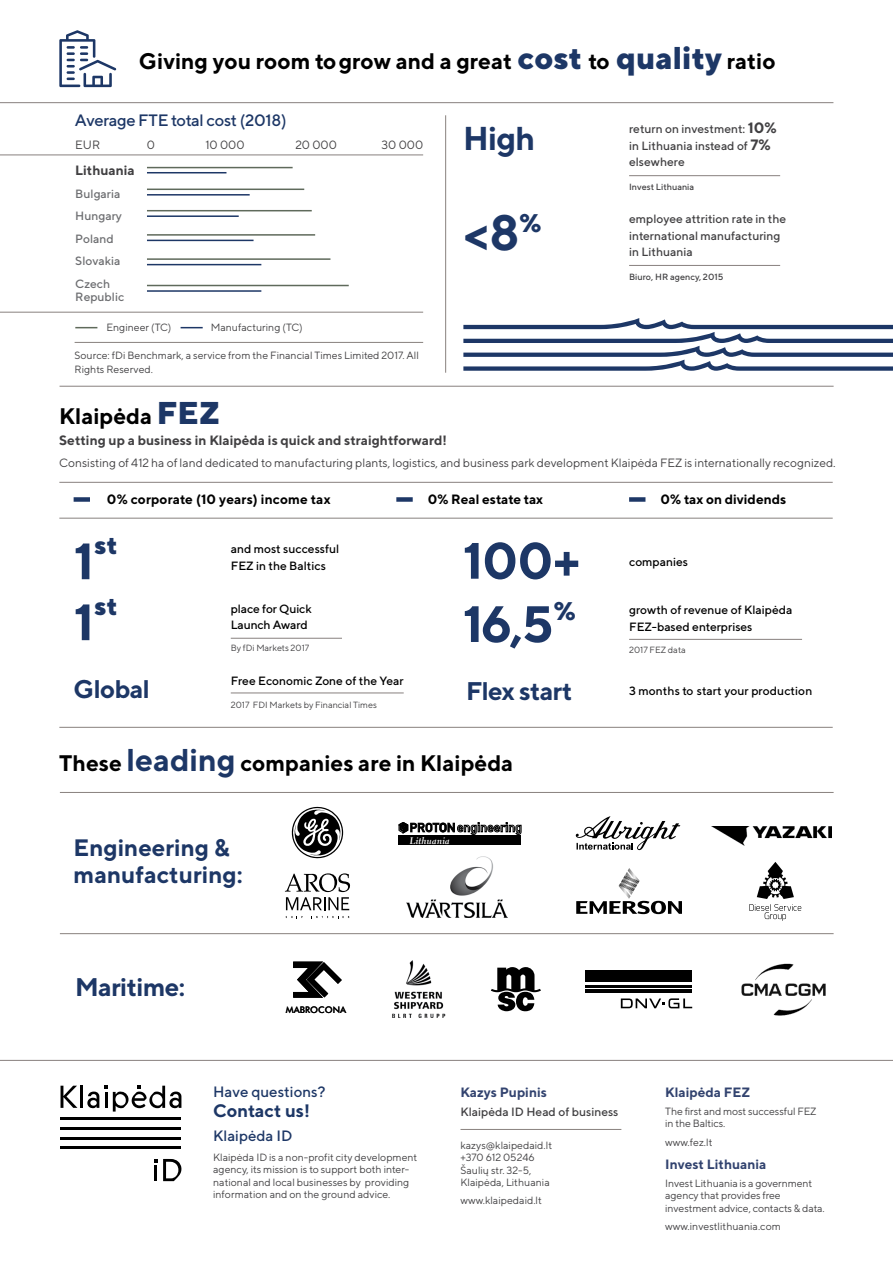
<style>
.page{position:relative;width:893px;height:1263px;background:#fff}
.page>*{position:absolute;margin:0;border:0;box-sizing:border-box;transform-origin:0 0}
.t1{font:700 51px "TT Norms";color:#1d3766}
.t2{font:700 49.5px "TT Norms";color:#1d3766}
.t3{font:700 33px "TT Norms";color:#1d3766}
.t4{font:700 25.5px "TT Norms";letter-spacing:-.02em;color:#1d3766}
.t5{font:800 25.5px "TT Norms";color:#1d3766}
.t6{font:700 23.7px/26.2px "TT Norms";color:#1d3766}
.t7{font:700 22.5px "TT Norms";color:#000}
.t8{font:700 18px "TT Norms";color:#1d3766}
.t9{font:500 16.5px "TT Norms";letter-spacing:-.02em;color:#1d3766}
.t10{font:500 15px "TT Norms";color:#1d3766}
.t11{font:700 13.5px "TT Norms";color:#414042}
.t12{font:700 13.5px "TT Norms";color:#000}
.t13{font:700 13.5px "TT Norms";color:#32436f}
.t14{font:500 12px/16.5px "TT Norms";color:#000}
.t15{font:12px "TT Norms";color:#414042}
.t16{font:500 12px/16.5px "TT Norms";color:#414042}
.t17{font:500 12px/22.5px "TT Norms";color:#6d6e71}
.t18{font:10.5px/12.6px "TT Norms";color:#414042}
.t19{font:9.6px "Electra LH Bold Cursive";color:#fff}
.t20{font:500 9.15px "Futura BT";color:#000}
.t21{font:9px "TT Norms";color:#414042}
.t22{font:500 9px "TT Norms";color:#414042}
.s1{font-weight:800;font-size:31.5px;color:#1d3766}
.s2{font-weight:700;font-size:15px}
.s3{font-size:31.5px;color:#1d3766}
</style>
<div class="page">
<hr style="left:60px;top:386px;width:774px;height:1px;background:#88817e">
<hr style="left:0;top:102px;width:833px;height:1px;background:#88817e">
<hr style="left:445px;top:115px;width:1px;height:258px;background:#88817e">
<hr style="left:0;top:155px;width:423px;height:1px;background:#88817e">
<hr style="left:0;top:312px;width:423px;height:1px;background:#88817e">
<hr style="left:75px;top:342px;width:348px;height:1px;background:#88817e">
<svg style="left:75px;top:327px;width:22px;height:1px"></svg>
<hr style="left:147px;top:167px;width:146px;height:1px;background:#5f6a5b">
<hr style="left:147px;top:172px;width:79px;height:1px;background:#1d3766">
<hr style="left:147px;top:234px;width:168px;height:2px;background:#5f6a5b">
<hr style="left:147px;top:240px;width:107px;height:1px;background:#1d3766">
<hr style="left:147px;top:285px;width:202px;height:1px;background:#5f6a5b">
<hr style="left:147px;top:290px;width:114px;height:2px;background:#1d3766">
<hr style="left:147px;top:258px;width:183px;height:2px;background:#5f6a5b">
<hr style="left:147px;top:264px;width:114px;height:1px;background:#1d3766">
<hr style="left:147px;top:210px;width:165px;height:1px;background:#5f6a5b">
<hr style="left:147px;top:215px;width:92px;height:2px;background:#1d3766">
<hr style="left:147px;top:189px;width:157px;height:1px;background:#5f6a5b">
<hr style="left:147px;top:194px;width:103px;height:2px;background:#1d3766">
<svg style="left:181px;top:327px;width:22px;height:1px"></svg>
<hr style="left:629px;top:175px;width:151px;height:1px;background:#88817e">
<hr style="left:629px;top:265px;width:151px;height:1px;background:#88817e">
<hr style="left:231px;top:692px;width:173px;height:1px;background:#88817e">
<hr style="left:59px;top:518px;width:774px;height:1px;background:#88817e">
<hr style="left:59px;top:727px;width:774px;height:1px;background:#88817e">
<hr style="left:59px;top:482px;width:774px;height:1px;background:#88817e">
<hr style="left:629px;top:639px;width:173px;height:1px;background:#88817e">
<hr style="left:231px;top:638px;width:111px;height:1px;background:#88817e">
<div style="left:396px;top:497px;width:17px;height:5px;background:#1d3766"></div>
<div style="left:629px;top:497px;width:16px;height:5px;background:#1d3766"></div>
<div style="left:74px;top:497px;width:16px;height:5px;background:#1d3766"></div>
<hr style="left:60px;top:792px;width:774px;height:1px;background:#88817e">
<hr style="left:60px;top:933px;width:774px;height:1px;background:#88817e">
<svg style="left:291px;top:806px;width:52px;height:53px"></svg>
<svg style="left:491px;top:967px;width:50px;height:44px"></svg>
<div style="left:585px;top:970px;width:107px;height:11px;background:#000"></div>
<hr style="left:585px;top:985px;width:107px;height:2px;background:#000">
<hr style="left:585px;top:989px;width:107px;height:3px;background:#000">
<svg style="left:621px;top:998px;width:71px;height:10px"></svg>
<img style="left:741px;top:963px;width:85px;height:52px">
<img style="left:392px;top:961px;width:54px;height:57px">
<svg style="left:286px;top:916px;width:17px;height:2px"></svg>
<svg style="left:311px;top:916px;width:38px;height:2px"></svg>
<svg style="left:285px;top:873px;width:65px;height:37px"></svg>
<div style="left:399px;top:836px;width:122px;height:9px;background:#000"></div>
<svg style="left:398px;top:822px;width:123px;height:13px"></svg>
<svg style="left:576px;top:901px;width:106px;height:13px"></svg>
<img style="left:628px;top:868px;width:7px;height:7px">
<img style="left:624px;top:892px;width:6px;height:7px">
<svg style="left:619px;top:875px;width:21px;height:17px"></svg>
<svg style="left:294px;top:962px;width:48px;height:35px"></svg>
<img style="left:711px;top:826px;width:121px;height:20px">
<svg style="left:576px;top:816px;width:104px;height:34px"></svg>
<svg style="left:59px;top:30px;width:57px;height:57px"></svg>
<svg style="left:463px;top:318px;width:430px;height:53px"></svg>
<svg style="left:749px;top:862px;width:52px;height:59px"></svg>
<img style="left:406px;top:857px;width:102px;height:61px">
<hr style="left:0;top:1060px;width:893px;height:1px;background:#88817e">
<svg style="left:154px;top:1159px;width:27px;height:22px"></svg>
<hr style="left:80px;top:1086px;width:3px;height:22px;background:#000">
<svg style="left:87px;top:1086px;width:94px;height:25px"></svg>
<svg style="left:61px;top:1086px;width:16px;height:22px"></svg>
<hr style="left:61px;top:1117px;width:120px;height:3px;background:#000">
<hr style="left:61px;top:1127px;width:120px;height:3px;background:#000">
<hr style="left:61px;top:1137px;width:120px;height:3px;background:#000">
<hr style="left:61px;top:1146px;width:120px;height:3px;background:#000">
<hr style="left:460px;top:1129px;width:161px;height:1px;background:#88817e">
<h3 class="t7" style="left:139px;top:47px;width:638px">Giving you room to grow and a great <span class="s1">cost</span> to <span class="s1">quality</span> ratio</h3>
<h3 class="t9" style="left:75px;top:110px;width:213px">Average FTE total cost (2018)</h3>
<p class="t15" style="left:75px;top:137px;width:26px">EUR</p>
<p class="t15" style="left:147px;top:137px;width:10px">0</p>
<p class="t15" style="left:205px;top:137px;width:41px">10 000</p>
<p class="t15" style="left:295px;top:137px;width:43px">20 000</p>
<p class="t15" style="left:382px;top:137px;width:43px">30 000</p>
<p class="t11" style="left:75px;top:162px;width:61px">Lithuania</p>
<p class="t17" style="left:75px;top:182px;width:48px">Bulgaria<br>Hungary<br>Poland<br>Slovakia<br>Czech</p>
<p class="t17" style="left:75px;top:286px;width:51px">Republic</p>
<p class="t18" style="left:106px;top:321px;width:66px">Engineer (TC)</p>
<p class="t18" style="left:211px;top:321px;width:93px">Manufacturing (TC)</p>
<p class="t18" style="left:75px;top:348px;width:346px;line-height:13.5px">Source: fDi Benchmark, a service from the Financial Times Limited 2017. All<br>Rights Reserved.</p>
<h3 class="t3" style="left:463px;top:118px;width:74px">High</h3>
<h3 class="t5" style="left:520px;top:206px;width:23px">%</h3>
<h2 class="t2" style="left:463px;top:201px;width:58px">&lt;8</h2>
<p class="t16" style="left:629px;top:120px;width:149px">return on investment: <span class="s2">10% </span>in Lithuania instead of <span class="s2">7% </span>elsewhere</p>
<p class="t22" style="left:629px;top:182px;width:67px">Invest Lithuania</p>
<p class="t16" style="left:629px;top:211px;width:159px">employee attrition rate in the international manufacturing in Lithuania</p>
<p class="t22" style="left:629px;top:271px;width:96px">Biuro, HR agency, 2015</p>
<h3 class="t7" style="left:59px;top:402px;width:162px">Klaipėda <span class="s1">FEZ</span></h3>
<p class="t11" style="left:59px;top:432px;width:389px">Setting up a business in Klaipėda is quick and straightforward!</p>
<p class="t15" style="left:59px;top:455px;width:778px">Consisting of 412 ha of land dedicated to manufacturing plants, logistics, and business park development Klaipėda FEZ is internationally recognized.</p>
<p class="t12" style="left:107px;top:491px;width:225px">0% corporate (10 years) income tax</p>
<p class="t12" style="left:428px;top:491px;width:117px">0% Real estate tax</p>
<p class="t12" style="left:661px;top:491px;width:127px">0% tax on dividends</p>
<h3 class="t5" style="left:95px;top:529px;width:24px">st</h3>
<h1 class="t1" style="left:74px;top:529px;width:22px">1</h1>
<p class="t14" style="left:231px;top:541px;width:110px">and most successful</p>
<p class="t14" style="left:231px;top:557px;width:97px">FEZ in the Baltics</p>
<h1 class="t1" style="left:463px;top:529px;width:119px">100+</h1>
<h1 class="t1" style="left:74px;top:590px;width:22px">1</h1>
<h3 class="t5" style="left:95px;top:590px;width:24px">st</h3>
<p class="t14" style="left:231px;top:600px;width:82px">place for Quick<br>Launch Award</p>
<p class="t21" style="left:231px;top:642px;width:80px">By fDi Markets 2017</p>
<h1 class="t1" style="left:463px;top:592px;width:115px">16,5<sup>%</sup></h1>
<p class="t14" style="left:231px;top:672px;width:174px">Free Economic Zone of the Year</p>
<h3 class="t4" style="left:74px;top:673px;width:78px">Global</h3>
<h3 class="t4" style="left:466px;top:674px;width:108px">Flex start</h3>
<p class="t21" style="left:231px;top:699px;width:148px">2017 FDI Markets by Financial Times</p>
<h3 class="t7" style="left:59px;top:748px;width:456px">These <span class="s3">leading</span> companies are in Klaipėda</h3>
<h3 class="t6" style="left:74px;top:834px;width:171px">Engineering &amp; manufacturing:</h3>
<p class="t19" style="left:410px;top:834px;width:42px">Lithuania</p>
<p class="t14" style="left:629px;top:553px;width:60px">companies</p>
<p class="t14" style="left:629px;top:602px;width:165px">growth of revenue of Klaipėda<br>FEZ-based enterprises</p>
<p class="t21" style="left:629px;top:644px;width:58px">2017 FEZ data</p>
<p class="t14" style="left:629px;top:682px;width:185px">3 months to start your production</p>
<h3 class="t4" style="left:75px;top:971px;width:112px">Maritime:</h3>
<p class="t20" style="left:286px;top:1004px;width:62px">MABROCONA</p>
<h3 class="t10" style="left:213px;top:1082px;width:114px">Have questions?</h3>
<h3 class="t8" style="left:213px;top:1099px;width:98px">Contact us!</h3>
<h3 class="t10" style="left:213px;top:1126px;width:81px">Klaipėda ID</h3>
<p class="t18" style="left:213px;top:1150px;width:206px">Klaipėda ID is a non-profit city development agency, its mission is to support both inter&shy;national and local businesses by providing information and on the ground advice.</p>
<p class="t13" style="left:460px;top:1084px;width:88px">Kazys Pupinis</p>
<p class="t16" style="left:460px;top:1103px;width:159px">Klaipėda ID Head of business</p>
<p class="t18" style="left:460px;top:1138px;width:93px">kazys@klaipedaid.lt +370 612 05246<br>Šaulių str. 32-5,<br>Klaipėda, Lithuania</p>
<p class="t18" style="left:460px;top:1194px;width:83px">www.klaipedaid.lt</p>
<p class="t13" style="left:665px;top:1084px;width:87px">Klaipėda FEZ</p>
<p class="t18" style="left:665px;top:1104px;width:153px">The first and most successful FEZ in the Baltics.</p>
<p class="t18" style="left:665px;top:1136px;width:49px">www.fez.lt</p>
<p class="t18" style="left:665px;top:1176px;width:161px">Invest Lithuania is a government agency that provides free investment advice, contacts &amp; data.</p>
<p class="t18" style="left:665px;top:1220px;width:117px">www.investlithuania.com</p>
<p class="t13" style="left:665px;top:1155px;width:103px">Invest Lithuania</p>
</div>
